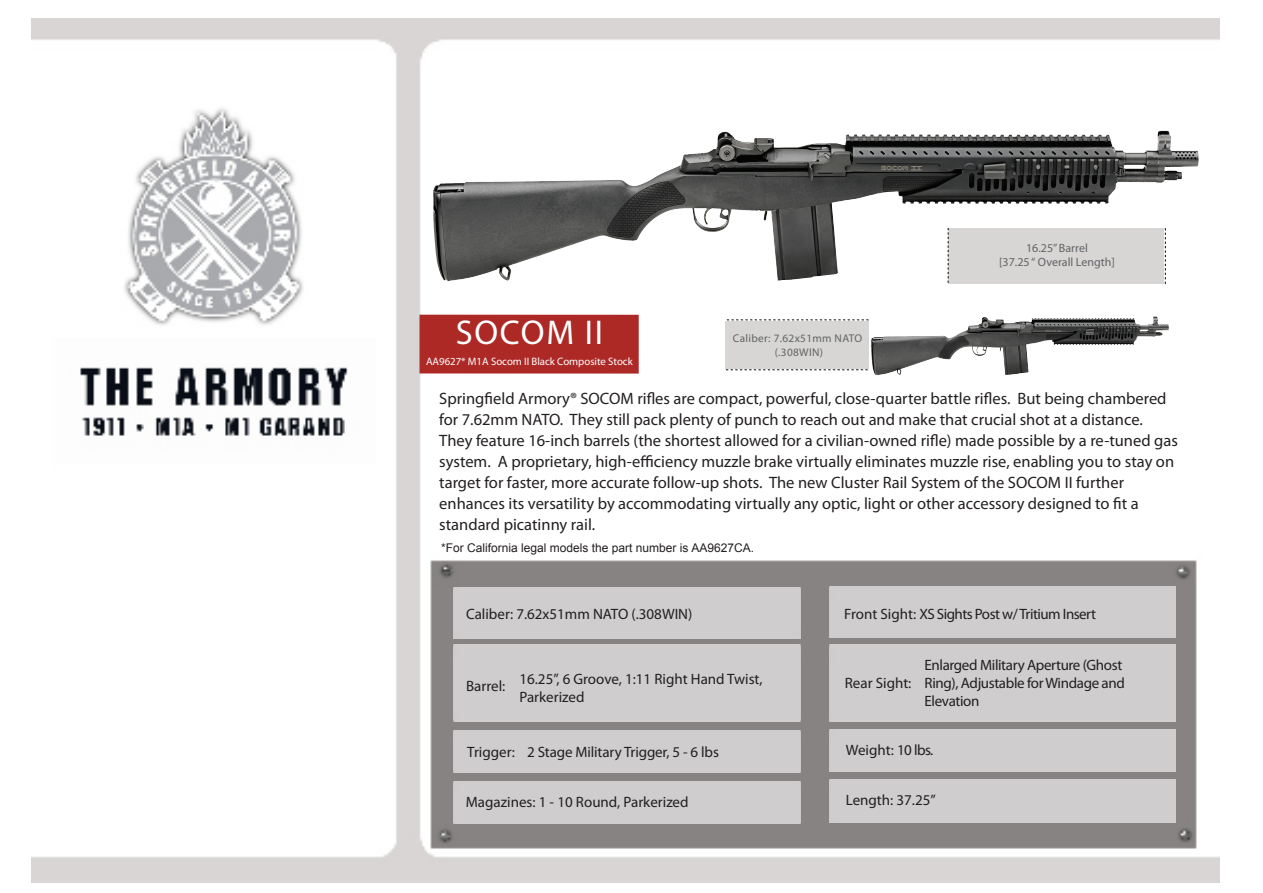
<style>
.page{position:relative;width:1263px;height:893px;background:#fff}
.page>*{position:absolute;margin:0;border:0;box-sizing:border-box;transform-origin:0 0}
.t1{font:34.5px "Myriad Pro";letter-spacing:.05em;color:#fff}
.t2{font:16.5px/21px "Myriad Pro";color:#231f20}
.t3{font:15px/18px "Myriad Pro";letter-spacing:-.01em;color:#231f20}
.t4{font:15px "Myriad Pro";letter-spacing:-.035em;color:#231f20}
.t5{font:12px "Arial";color:#231f20}
.t6{font:12px/14.4px "Myriad Pro";color:#616466;text-align:center}
.t7{font:11.25px "Myriad Pro";letter-spacing:.03em;color:#616564}
.t8{font:10.8px "Myriad Pro";color:#fff}
</style>
<div class="page">
<img style="left:32px;top:18px;width:1188px;height:864px">
<img style="left:1000px;top:131px;width:161px;height:22px">
<div style="left:725px;top:321px;width:144px;height:48px;background:#d8d5d5"></div>
<div style="left:948px;top:228px;width:216px;height:56px;background:#d8d5d5"></div>
<svg style="left:727px;top:319px;width:142px;height:1px"></svg>
<svg style="left:948px;top:228px;width:1px;height:55px"></svg>
<svg style="left:1165px;top:228px;width:1px;height:56px"></svg>
<svg style="left:726px;top:369px;width:142px;height:1px"></svg>
<img style="left:1091px;top:317px;width:63px;height:8px">
<div style="left:419px;top:315px;width:220px;height:59px;background:#ac2926"></div>
<div style="left:454px;top:587px;width:346px;height:51px;background:#cfcdce"></div>
<div style="left:453px;top:645px;width:347px;height:76px;background:#cfcdce"></div>
<div style="left:453px;top:730px;width:347px;height:43px;background:#cfcdce"></div>
<div style="left:453px;top:781px;width:347px;height:43px;background:#cfcdce"></div>
<div style="left:829px;top:586px;width:346px;height:51px;background:#cfcdce"></div>
<div style="left:829px;top:645px;width:346px;height:76px;background:#cfcdce"></div>
<div style="left:829px;top:729px;width:346px;height:43px;background:#cfcdce"></div>
<div style="left:829px;top:780px;width:347px;height:42px;background:#cfcdce"></div>
<p class="t1" style="left:456px;top:311px;width:149px">SOCOM II</p>
<p class="t8" style="left:426px;top:355px;width:208px">AA9627* M1A Socom II Black Composite Stock</p>
<p class="t7" style="left:733px;top:332px;width:131px">Caliber: 7.62x51mm NATO</p>
<p class="t7" style="left:775px;top:345px;width:50px">(.308WIN)</p>
<p class="t6" style="left:999px;top:240px;width:117px">16.25” Barrel<br>[37.25 “ Overall Length]</p>
<p class="t2" style="left:439px;top:388px;width:740px">Springfield Armory® SOCOM rifles are compact, powerful, close-quarter battle rifles. But being chambered for 7.62mm NATO. They still pack plenty of punch to reach out and make that crucial shot at a distance.<br>They feature 16-inch barrels (the shortest allowed for a civilian-owned rifle) made possible by a re-tuned gas system. A proprietary, high-efficiency muzzle brake virtually eliminates muzzle rise, enabling you to stay on target for faster, more accurate follow-up shots. The new Cluster Rail System of the SOCOM II further</p>
<p class="t2" style="left:439px;top:493px;width:701px">enhances its versatility by accommodating virtually any optic, light or other accessory designed to fit a</p>
<p class="t2" style="left:439px;top:514px;width:157px">standard picatinny rail.</p>
<p class="t5" style="left:441px;top:540px;width:314px">*For California legal models the part number is AA9627CA.</p>
<p class="t3" style="left:466px;top:604px;width:228px">Caliber: 7.62x51mm NATO (.308WIN)</p>
<p class="t3" style="left:466px;top:677px;width:41px">Barrel:</p>
<p class="t3" style="left:519px;top:670px;width:245px">16.25”, 6 Groove, 1:11 Right Hand Twist,<br>Parkerized</p>
<p class="t4" style="left:844px;top:604px;width:253px">Front Sight: XS Sights Post w/ Tritium Insert</p>
<p class="t3" style="left:924px;top:656px;width:202px">Enlarged Military Aperture (Ghost<br>Ring), Adjustable for Windage and<br>Elevation</p>
<p class="t3" style="left:845px;top:674px;width:68px">Rear Sight:</p>
<p class="t3" style="left:467px;top:742px;width:49px">Trigger:</p>
<p class="t3" style="left:527px;top:743px;width:193px">2 Stage Military Trigger, 5 - 6 lbs</p>
<p class="t3" style="left:466px;top:793px;width:224px">Magazines: 1 - 10 Round, Parkerized</p>
<p class="t3" style="left:846px;top:741px;width:89px">Weight: 10 lbs.</p>
<p class="t3" style="left:846px;top:791px;width:91px">Length: 37.25”</p>
</div>
